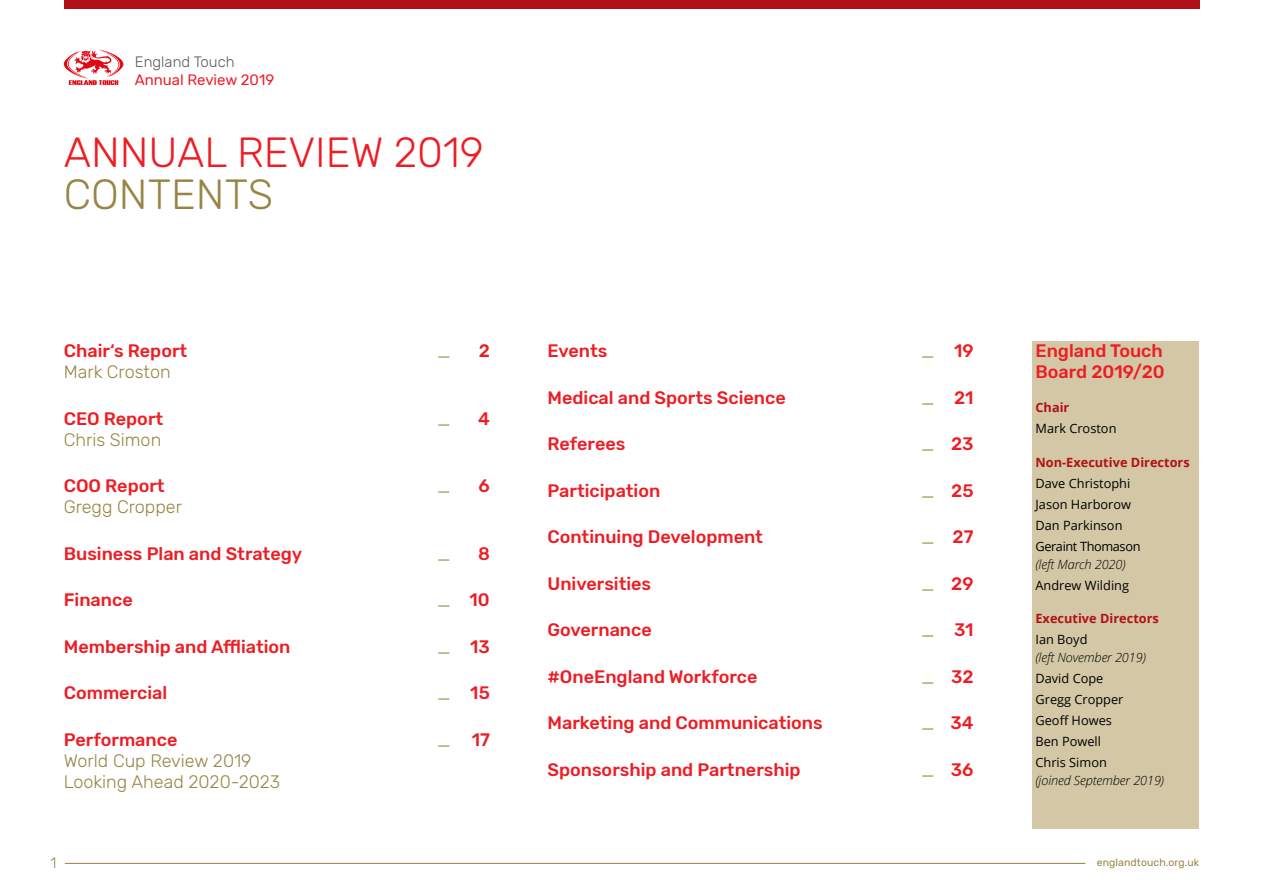
<style>
.page{position:relative;width:1263px;height:893px;background:#fff}
.page>*{position:absolute;margin:0;border:0;box-sizing:border-box;transform-origin:0 0}
.t1{font:300 42px "Rubik";color:#ed1d24}
.t2{font:300 42px "Rubik";color:#978545}
.t3{font:500 18px/21px "Rubik";color:#ed1d24}
.t4{font:300 18px/21px "Rubik";color:#978545}
.t5{font:15px "Rubik";color:#ed1d24}
.t6{font:300 15px "Rubik";color:#58595b}
.t7{font:300 15px "Rubik";color:#978545}
.t8{font:12.75px/21px "Open Sans";color:#000}
.t9{font:italic 300 12.75px "Open Sans";letter-spacing:-.01em;color:#000}
.t10{font:700 12.75px "Open Sans";color:#b11116}
.t11{font:10.5px "Rubik";letter-spacing:.01em;color:#978545}
.s1{font-weight:300;color:#978545}
</style>
<div class="page">
<hr style="left:65px;top:863px;width:1020px;height:1px;background:#978545">
<div style="left:64px;top:0;width:1135px;height:9px;background:#b11116"></div>
<div style="left:1032px;top:341px;width:166px;height:487px;background:#d3c7a6"></div>
<svg style="left:64px;top:50px;width:59px;height:35px"></svg>
<p class="t6" style="left:135px;top:53px;width:101px">England Touch</p>
<p class="t5" style="left:135px;top:71px;width:141px">Annual Review 2019</p>
<h1 class="t1" style="left:64px;top:129px;width:422px">ANNUAL REVIEW 2019</h1>
<h1 class="t2" style="left:64px;top:171px;width:211px">CONTENTS</h1>
<p class="t3" style="left:64px;top:341px;width:125px">Chair‘s Report</p>
<p class="t4" style="left:64px;top:362px;width:108px">Mark Croston</p>
<p class="t3" style="left:64px;top:408px;width:101px">CEO Report</p>
<p class="t4" style="left:64px;top:429px;width:99px">Chris Simon</p>
<p class="t3" style="left:64px;top:476px;width:102px">COO Report</p>
<p class="t4" style="left:64px;top:497px;width:120px">Gregg Cropper</p>
<p class="t3" style="left:64px;top:543px;width:240px">Business Plan and Strategy</p>
<p class="t4" style="left:437px;top:341px;width:15px">_</p>
<p class="t4" style="left:437px;top:408px;width:15px">_</p>
<p class="t4" style="left:437px;top:476px;width:15px">_</p>
<p class="t4" style="left:437px;top:543px;width:15px">_</p>
<p class="t3" style="left:479px;top:341px;width:13px">2</p>
<p class="t3" style="left:478px;top:408px;width:13px">4</p>
<p class="t3" style="left:478px;top:476px;width:13px">6</p>
<p class="t3" style="left:478px;top:543px;width:13px">8</p>
<p class="t3" style="left:64px;top:590px;width:71px">Finance</p>
<p class="t3" style="left:437px;top:590px;width:54px"><span class="s1">_</span> 10</p>
<p class="t3" style="left:64px;top:636px;width:228px">Membership and Affliation</p>
<p class="t3" style="left:437px;top:636px;width:54px"><span class="s1">_</span> 13</p>
<p class="t3" style="left:64px;top:683px;width:105px">Commercial</p>
<p class="t3" style="left:437px;top:683px;width:54px"><span class="s1">_</span> 15</p>
<p class="t3" style="left:64px;top:729px;width:115px">Performance</p>
<p class="t3" style="left:437px;top:729px;width:54px"><span class="s1">_</span> 17</p>
<p class="t4" style="left:64px;top:750px;width:218px">World Cup Review 2019<br>Looking Ahead 2020-2023</p>
<p class="t3" style="left:547px;top:341px;width:61px">Events</p>
<p class="t3" style="left:921px;top:341px;width:54px"><span class="s1">_</span> 19</p>
<p class="t3" style="left:547px;top:387px;width:240px">Medical and Sports Science</p>
<p class="t3" style="left:921px;top:387px;width:54px"><span class="s1">_</span> 21</p>
<p class="t3" style="left:547px;top:434px;width:79px">Referees</p>
<p class="t3" style="left:921px;top:434px;width:54px"><span class="s1">_</span> 23</p>
<p class="t3" style="left:547px;top:480px;width:114px">Participation</p>
<p class="t3" style="left:921px;top:480px;width:54px"><span class="s1">_</span> 25</p>
<p class="t3" style="left:547px;top:527px;width:217px">Continuing Development</p>
<p class="t3" style="left:921px;top:527px;width:54px"><span class="s1">_</span> 27</p>
<p class="t3" style="left:547px;top:573px;width:105px">Universities</p>
<p class="t3" style="left:921px;top:573px;width:54px"><span class="s1">_</span> 29</p>
<p class="t3" style="left:547px;top:620px;width:106px">Governance</p>
<p class="t3" style="left:921px;top:620px;width:54px"><span class="s1">_</span> 31</p>
<p class="t3" style="left:547px;top:666px;width:212px">#OneEngland Workforce</p>
<p class="t3" style="left:921px;top:666px;width:54px"><span class="s1">_</span> 32</p>
<p class="t3" style="left:547px;top:713px;width:277px">Marketing and Communications</p>
<p class="t3" style="left:921px;top:713px;width:54px"><span class="s1">_</span> 34</p>
<p class="t3" style="left:547px;top:759px;width:255px">Sponsorship and Partnership</p>
<p class="t3" style="left:921px;top:759px;width:54px"><span class="s1">_</span> 36</p>
<p class="t3" style="left:1035px;top:341px;width:131px">England Touch<br>Board 2019/20</p>
<p class="t10" style="left:1035px;top:398px;width:35px">Chair</p>
<p class="t8" style="left:1035px;top:417px;width:83px">Mark Croston</p>
<p class="t10" style="left:1035px;top:453px;width:156px">Non-Executive Directors</p>
<p class="t8" style="left:1035px;top:472px;width:106px">Dave Christophi<br>Jason Harborow<br>Dan Parkinson<br>Geraint Thomason</p>
<p class="t9" style="left:1035px;top:555px;width:92px">(left March 2020)</p>
<p class="t8" style="left:1035px;top:574px;width:95px">Andrew Wilding</p>
<p class="t10" style="left:1035px;top:610px;width:125px">Executive Directors</p>
<p class="t8" style="left:1035px;top:629px;width:54px">Ian Boyd</p>
<p class="t9" style="left:1035px;top:649px;width:112px">(left November 2019)</p>
<p class="t8" style="left:1035px;top:668px;width:90px">David Cope<br>Gregg Cropper<br>Geoff Howes<br>Ben Powell<br>Chris Simon</p>
<p class="t9" style="left:1035px;top:772px;width:130px">(joined September 2019)</p>
<p class="t7" style="left:50px;top:854px;width:7px">1</p>
<p class="t11" style="left:1097px;top:856px;width:104px">englandtouch.org.uk</p>
</div>
